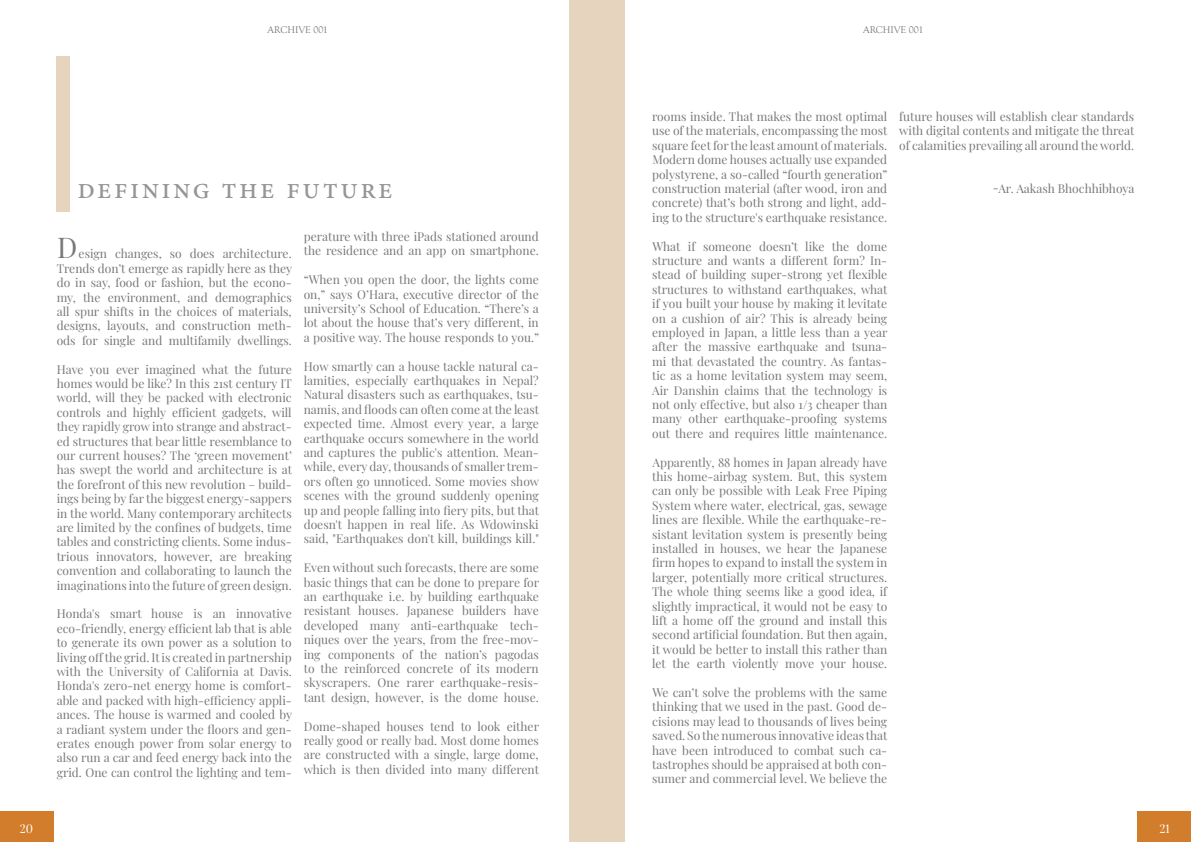
<style>
.page{position:relative;width:1191px;height:842px;background:#fff}
.page>*{position:absolute;margin:0;border:0;box-sizing:border-box;transform-origin:0 0}
.t1{font:30px "Minion Pro";letter-spacing:.08em;color:#939597}
.t2{font:28px "Playfair Display";color:#76787a}
.t3{font:12px/14.4px "Playfair Display";color:#76787a;text-align:justify}
.t4{font:12px "Playfair Display";color:#fff}
.t5{font:10px "Goudy Old Style T";color:#76787a}
</style>
<div class="page">
<div style="left:1138px;top:812px;width:53px;height:30px;background:#d27d2c"></div>
<div style="left:0;top:812px;width:53px;height:30px;background:#d27d2c"></div>
<div style="left:57px;top:57px;width:13px;height:155px;background:#e6d4bf"></div>
<div style="left:568px;top:0;width:56px;height:842px;background:#e6d4bf"></div>
<p class="t5" style="left:267px;top:24px;width:62px">ARCHIVE 001</p>
<p class="t5" style="left:863px;top:24px;width:62px">ARCHIVE 001</p>
<h1 class="t1" style="left:77px;top:175px;width:317px">DEFINING THE FUTURE</h1>
<h2 class="t2" style="left:57px;top:236px;width:22px">D</h2>
<p class="t3" style="left:57px;top:246px;width:237px;text-indent:22px">esign changes, so does architecture.<br>Trends don’t emerge as rapidly here as they do in say, food or fashion, but the econo&shy;my, the environment, and demographics all spur shifts in the choices of materials, designs, layouts, and construction meth&shy;ods for single and multifamily dwellings.</p>
<p class="t3" style="left:57px;top:361px;width:237px">Have you ever imagined what the future homes would be like? In this 21st century IT world, will they be packed with electronic controls and highly efficient gadgets, will they rapidly grow into strange and abstract&shy;ed structures that bear little resemblance to our current houses? The ‘green movement’ has swept the world and architecture is at the forefront of this new revolution – build&shy;ings being by far the biggest energy-sappers in the world. Many contemporary architects are limited by the confines of budgets, time tables and constricting clients. Some indus&shy;trious innovators, however, are breaking convention and collaborating to launch the imaginations into the future of green design.</p>
<p class="t3" style="left:57px;top:606px;width:237px">Honda's smart house is an innovative eco-friendly, energy efficient lab that is able to generate its own power as a solution to living off the grid. It is created in partnership with the University of California at Davis.<br>Honda's zero-net energy home is comfort&shy;able and packed with high-efficiency appli&shy;ances. The house is warmed and cooled by a radiant system under the floors and gen&shy;erates enough power from solar energy to also run a car and feed energy back into the grid. One can control the lighting and tem-</p>
<p class="t3" style="left:304px;top:228px;width:236px">perature with three iPads stationed around the residence and an app on smartphone.</p>
<p class="t3" style="left:304px;top:273px;width:237px">“When you open the door, the lights come on,” says O’Hara, executive director of the university’s School of Education. “There’s a lot about the house that’s very different, in a positive way. The house responds to you.”</p>
<p class="t3" style="left:304px;top:358px;width:237px">How smartly can a house tackle natural ca&shy;lamities, especially earthquakes in Nepal?<br>Natural disasters such as earthquakes, tsu&shy;namis, and floods can often come at the least expected time. Almost every year, a large earthquake occurs somewhere in the world and captures the public's attention. Mean&shy;while, every day, thousands of smaller trem&shy;ors often go unnoticed. Some movies show scenes with the ground suddenly opening up and people falling into fiery pits, but that doesn't happen in real life. As Wdowinski said, "Earthquakes don't kill, buildings kill."</p>
<p class="t3" style="left:304px;top:559px;width:237px">Even without such forecasts, there are some basic things that can be done to prepare for an earthquake i.e. by building earthquake resistant houses. Japanese builders have developed many anti-earthquake tech&shy;niques over the years, from the free-mov&shy;ing components of the nation’s pagodas to the reinforced concrete of its modern skyscrapers. One rarer earthquake-resis&shy;tant design, however, is the dome house.</p>
<p class="t3" style="left:304px;top:720px;width:237px">Dome-shaped houses tend to look either really good or really bad. Most dome homes are constructed with a single, large dome, which is then divided into many different</p>
<p class="t3" style="left:652px;top:108px;width:237px">rooms inside. That makes the most optimal use of the materials, encompassing the most square feet for the least amount of materials.<br>Modern dome houses actually use expanded polystyrene, a so-called “fourth generation” construction material (after wood, iron and concrete) that’s both strong and light, add&shy;ing to the structure's earthquake resistance.</p>
<p class="t3" style="left:652px;top:238px;width:237px">What if someone doesn’t like the dome structure and wants a different form? In&shy;stead of building super-strong yet flexible structures to withstand earthquakes, what if you built your house by making it levitate on a cushion of air? This is already being employed in Japan, a little less than a year after the massive earthquake and tsuna&shy;mi that devastated the country. As fantas&shy;tic as a home levitation system may seem, Air Danshin claims that the technology is not only effective, but also 1/3 cheaper than many other earthquake-proofing systems out there and requires little maintenance.</p>
<p class="t3" style="left:652px;top:456px;width:236px">Apparently, 88 homes in Japan already have this home-airbag system. But, this system can only be possible with Leak Free Piping System where water, electrical, gas, sewage lines are flexible. While the earthquake-re&shy;sistant levitation system is presently being installed in houses, we hear the Japanese firm hopes to expand to install the system in larger, potentially more critical structures.<br>The whole thing seems like a good idea, if slightly impractical, it would not be easy to lift a home off the ground and install this second artificial foundation. But then again, it would be better to install this rather than let the earth violently move your house.</p>
<p class="t3" style="left:652px;top:684px;width:237px">We can’t solve the problems with the same thinking that we used in the past. Good de&shy;cisions may lead to thousands of lives being saved. So the numerous innovative ideas that have been introduced to combat such ca&shy;tastrophes should be appraised at both con&shy;sumer and commercial level. We believe the</p>
<p class="t3" style="left:899px;top:108px;width:237px">future houses will establish clear standards with digital contents and mitigate the threat of calamities prevailing all around the world.</p>
<p class="t3" style="left:992px;top:180px;width:143px">-Ar. Aakash Bhochhibhoya</p>
<p class="t4" style="left:20px;top:819px;width:15px">20</p>
<p class="t4" style="left:1159px;top:819px;width:12px">21</p>
</div>
